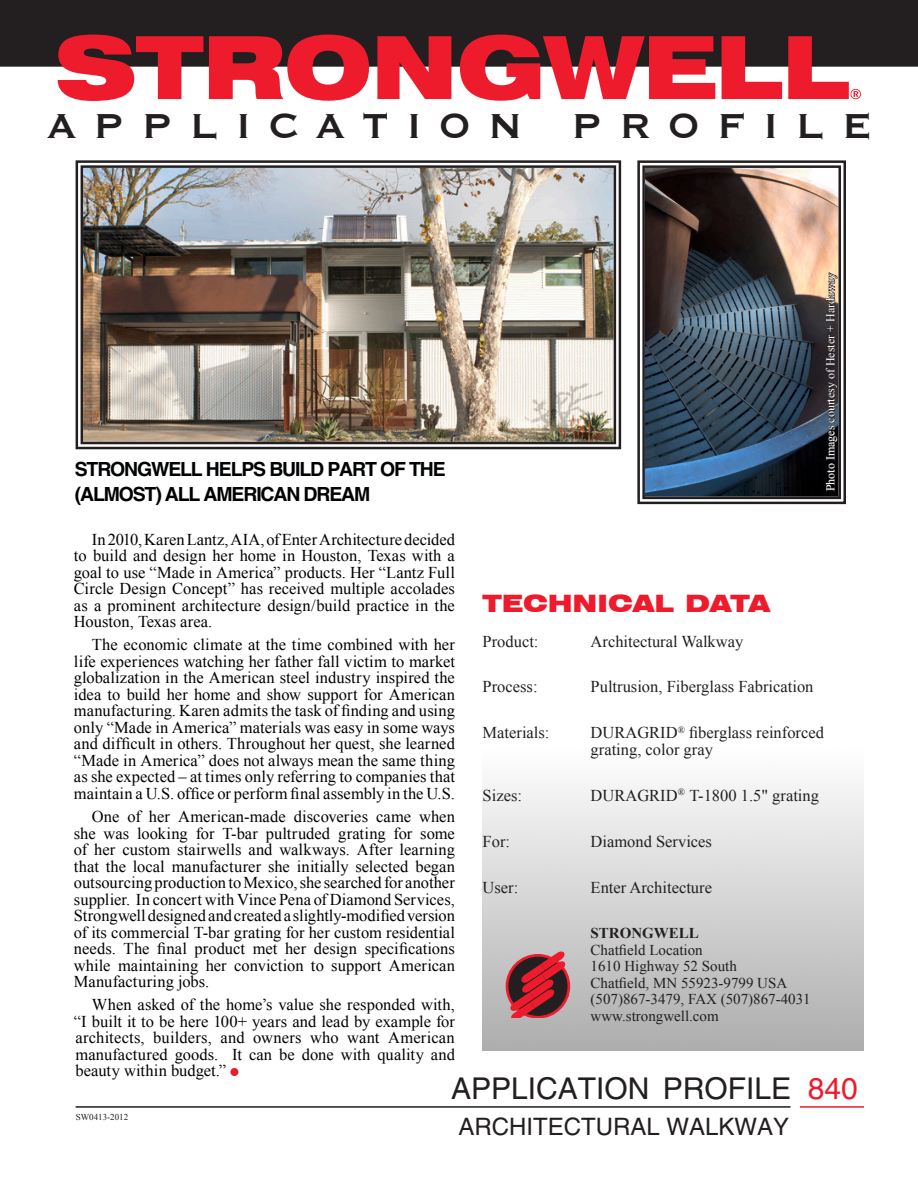
<style>
.page{position:relative;width:918px;height:1188px;background:#fff}
.page>*{position:absolute;margin:0;border:0;box-sizing:border-box;transform-origin:0 0}
.t1{font:700 45px "Copperplate Gothic BT";letter-spacing:.38em;color:#231f20}
.Number{font:30px "Helvetica";color:#231f20}
.Subhead_1{font:24px "Helvetica";color:#231f20}
.Subhead_2{font:900 expanded 24px "Swiss 721 BT";color:#ee1b2d}
.Headline{font:700 19.5px/24.8px "Helvetica";letter-spacing:-.06em;color:#010203}
.Body_text{font:16.5px/16.5px "Times New Roman";letter-spacing:.005em;color:#010203;text-align:justify}
.Technical_Data{font:16.5px/16.5px "Times New Roman";color:#231f20}
.Technical_Data-2{font:15px/16.5px "Times New Roman";color:#231f20}
.t2{font:12px "Times New Roman";color:#fff}
.t3{font:9px "Times New Roman";color:#231f20}
.s1{font-weight:700}
.s2{color:#ee1b2d}
</style>
<div class="page">
<div style="left:0;top:0;width:918px;height:67px;background:#231f20"></div>
<hr style="left:76px;top:1106px;width:715px;height:2px;background:#231f20">
<hr style="left:800px;top:1106px;width:64px;height:2px;background:#ee1b2d">
<svg style="left:58px;top:35px;width:145px;height:66px"></svg>
<svg style="left:209px;top:35px;width:160px;height:66px"></svg>
<svg style="left:377px;top:36px;width:74px;height:63px;background:#dc3341"></svg>
<svg style="left:460px;top:35px;width:255px;height:66px"></svg>
<svg style="left:722px;top:36px;width:60px;height:63px;background:#b33d48"></svg>
<svg style="left:788px;top:36px;width:73px;height:63px"></svg>
<svg style="left:506px;top:949px;width:64px;height:69px;background:#9d4149"></svg>
<img style="left:75px;top:160px;width:547px;height:290px">
<div style="left:81px;top:165px;width:535px;height:279px;border:2px solid #231f20"></div>
<div style="left:231px;top:1069px;width:7px;height:6px;background:#ee1b2d;border-radius:50%"></div>
<div style="left:230px;top:1068px;width:8px;height:8px;border:2px solid #ee1b2d;border-radius:50%"></div>
<img style="left:637px;top:160px;width:209px;height:345px">
<div style="left:642px;top:165px;width:199px;height:334px;border:2px solid #231f20"></div>
<svg style="left:825px;top:272px;width:13px;height:220px;background:#363131"></svg>
<h1 class="t1" style="left:48px;top:101px;width:826px">APPLICATION PROFILE</h1>
<p class="Headline" style="left:75px;top:457px;width:372px">STRONGWELL HELPS BUILD PART OF THE (ALMOST) ALL AMERICAN DREAM</p>
<p class="t2" style="left:822px;top:491px;width:220px;rotate:-90deg">Photo Images courtesy of Hester + Hardaway</p>
<p class="Body_text" style="left:74px;top:531px;width:383px;text-indent:18px">In 2010, Karen Lantz, AIA, of Enter Architecture decided to build and design her home in Houston, Texas with a goal to use “Made in America” products. Her “Lantz Full Circle Design Concept” has received multiple accolades as a prominent architecture design/build practice in the Houston, Texas area.</p>
<p class="Body_text" style="left:74px;top:636px;width:383px;text-indent:18px">The economic climate at the time combined with her life experiences watching her father fall victim to market globalization in the American steel industry inspired the idea to build her home and show support for American manufacturing. Karen admits the task of finding and using only “Made in America” materials was easy in some ways and difficult in others. Throughout her quest, she learned “Made in America” does not always mean the same thing as she expected – at times only referring to companies that maintain a U.S. office or perform final assembly in the U.S.</p>
<p class="Body_text" style="left:74px;top:808px;width:383px;text-indent:18px">One of her American-made discoveries came when she was looking for T-bar pultruded grating for some of her custom stairwells and walkways. After learning that the local manufacturer she initially selected began outsourcing production to Mexico, she searched for another supplier. In concert with Vince Pena of Diamond Services, Strongwell designed and created a slightly-modified version of its commercial T-bar grating for her custom residential needs. The final product met her design specifications while maintaining her conviction to support American Manufacturing jobs.</p>
<p class="Body_text" style="left:74px;top:996px;width:383px;text-indent:18px">When asked of the home’s value she responded with, “I built it to be here 100+ years and lead by example for architects, builders, and owners who want American manufactured goods. It can be done with quality and beauty within budget.”</p>
<p class="Subhead_2" style="left:483px;top:589px;width:289px">TECHNICAL DATA</p>
<p class="Technical_Data" style="left:483px;top:633px;width:57px">Product:</p>
<p class="Technical_Data" style="left:591px;top:633px;width:154px">Architectural Walkway</p>
<p class="Technical_Data" style="left:483px;top:678px;width:56px">Process:</p>
<p class="Technical_Data" style="left:591px;top:678px;width:224px">Pultrusion, Fiberglass Fabrication</p>
<p class="Technical_Data" style="left:483px;top:724px;width:68px">Materials:</p>
<p class="Technical_Data" style="left:591px;top:724px;width:235px">DURAGRID<sup>®</sup> fiberglass reinforced grating, color gray</p>
<p class="Technical_Data" style="left:483px;top:787px;width:41px">Sizes:</p>
<p class="Technical_Data" style="left:591px;top:787px;width:230px">DURAGRID<sup>®</sup> T-1800 1.5" grating</p>
<p class="Technical_Data" style="left:483px;top:833px;width:29px">For:</p>
<p class="Technical_Data" style="left:591px;top:833px;width:123px">Diamond Services</p>
<p class="Technical_Data" style="left:483px;top:879px;width:37px">User:</p>
<p class="Technical_Data" style="left:591px;top:879px;width:123px">Enter Architecture</p>
<p class="Technical_Data-2" style="left:591px;top:925px;width:222px"><span class="s1">STRONGWELL<br></span>Chatfield Location<br>1610 Highway 52 South<br>Chatfield, MN 55923-9799 USA (507)867-3479, FAX (507)867-4031 www.strongwell.com</p>
<p class="Number" style="left:451px;top:1071px;width:408px">APPLICATION PROFILE <span class="s2">840</span></p>
<p class="Subhead_1" style="left:459px;top:1112px;width:332px">ARCHITECTURAL WALKWAY</p>
<p class="t3" style="left:76px;top:1111px;width:54px">SW0413-2012</p>
</div>
